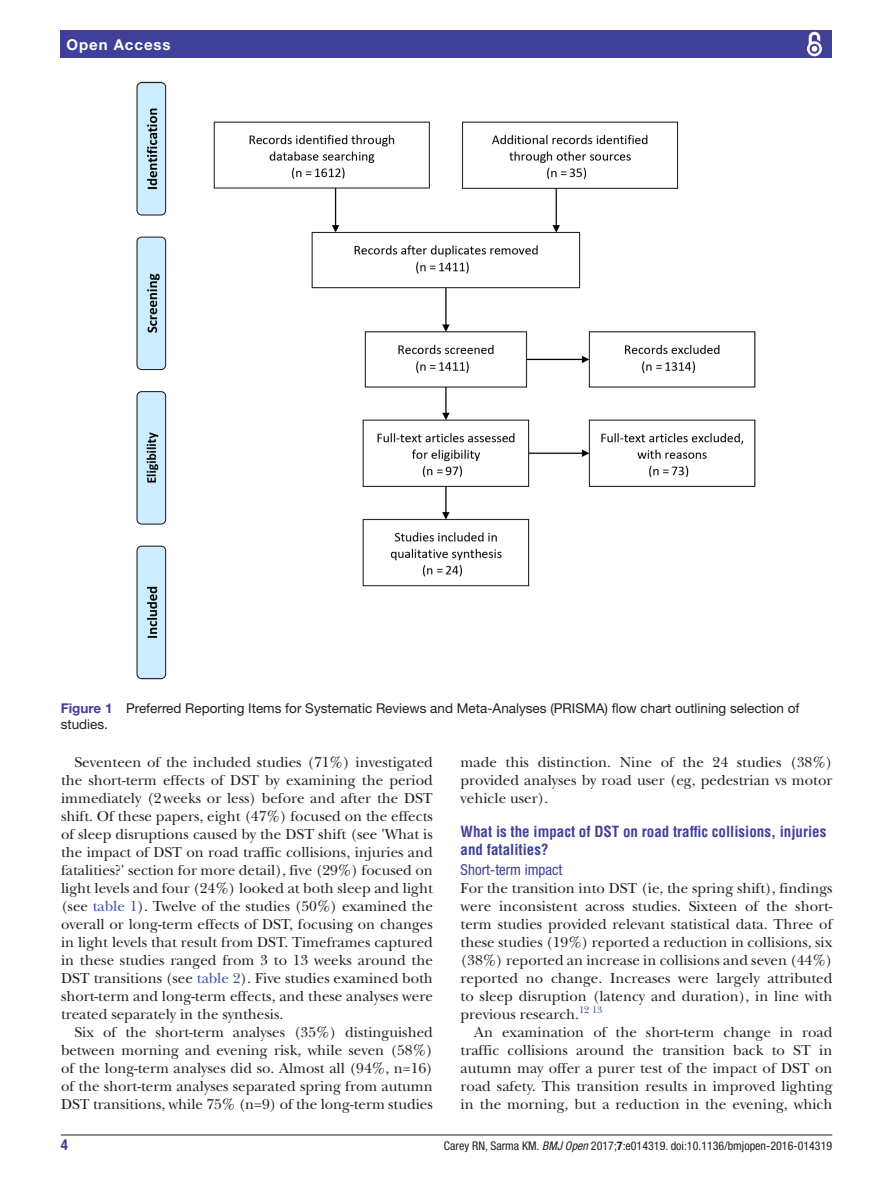
<style>
.page{position:relative;width:893px;height:1191px;background:#fff}
.page>*{position:absolute;margin:0;border:0;box-sizing:border-box;transform-origin:0 0}
.t1{font:15px/18px "New Baskerville";color:#231f20;text-align:justify}
.t2{font:700 condensed 15px "Helvetica LT Std";color:#414099}
.t3{font:condensed 15px "Helvetica Neue LT Std";color:#414099}
.t4{font:700 15px "Helvetica Neue LT Std";letter-spacing:.065em;color:#fff}
.t5{font:700 condensed 15px "Helvetica Neue LT Std";color:#414099}
.t6{font:13.5px/16.2px "Helvetica Neue LT Std";color:#231f20}
.t7{font:condensed 12px "Helvetica Neue LT Std";color:#231f20}
.t8{font:9.9px "New Baskerville";color:#3853a3}
.s1{font-weight:700;color:#414099}
.s2{color:#3853a3}
.s3{font-style:italic}
.s4{font-weight:700}
</style>
<div class="page">
<hr style="left:61px;top:1134px;width:771px;height:1px;background:#231f20">
<div style="left:61px;top:31px;width:771px;height:27px;background:#414099"></div>
<svg style="left:807px;top:31px;width:15px;height:26px"></svg>
<img style="left:136px;top:81px;width:620px;height:599px">
<p class="t4" style="left:66px;top:35px;width:106px">Open Access</p>
<p class="t6" style="left:61px;top:700px;width:740px"><span class="s1">Figure 1</span> Preferred Reporting Items for Systematic Reviews and Meta-Analyses (PRISMA) flow chart outlining selection of studies.</p>
<p class="t1" style="left:61px;top:753px;width:373px;text-indent:14px">Seventeen of the included studies (71%) investigated the short-term effects of DST by examining the period immediately (2weeks or less) before and after the DST shift. Of these papers, eight (47%) focused on the effects of sleep disruptions caused by the DST shift (see 'What is the impact of DST on road traffic collisions, injuries and fatalities?' section for more detail), five (29%) focused on light levels and four (24%) looked at both sleep and light (see <span class="s2">table 1</span>). Twelve of the studies (50%) examined the overall or long-term effects of DST, focusing on changes in light levels that result from DST. Timeframes captured in these studies ranged from 3 to 13 weeks around the DST transitions (see <span class="s2">table 2</span>). Five studies examined both short-term and long-term effects, and these analyses were treated separately in the synthesis.</p>
<p class="t1" style="left:61px;top:1023px;width:373px;text-indent:14px">Six of the short-term analyses (35%) distinguished between morning and evening risk, while seven (58%) of the long-term analyses did so. Almost all (94%, n=16) of the short-term analyses separated spring from autumn DST transitions, while 75% (n=9) of the long-term studies</p>
<p class="t1" style="left:461px;top:753px;width:373px">made this distinction. Nine of the 24 studies (38%) provided analyses by road user (eg, pedestrian vs motor vehicle user).</p>
<p class="t2" style="left:461px;top:822px;width:143px">What is the impact of DST</p>
<p class="t2" style="left:623px;top:822px;width:205px">on road traffic collisions, injuries</p>
<p class="t2" style="left:461px;top:840px;width:89px">and fatalities?</p>
<p class="t3" style="left:461px;top:861px;width:103px">Short-term impact</p>
<p class="t1" style="left:461px;top:879px;width:373px">For the transition into DST (ie, the spring shift), findings were inconsistent across studies. Sixteen of the short&shy;term studies provided relevant statistical data. Three of these studies (19%) reported a reduction in collisions, six (38%) reported an increase in collisions and seven (44%) reported no change. Increases were largely attributed to sleep disruption (latency and duration), in line with previous research.</p>
<p class="t8" style="left:579px;top:1003px;width:25px">12 13</p>
<p class="t1" style="left:461px;top:1023px;width:373px;text-indent:14px">An examination of the short-term change in road traffic collisions around the transition back to ST in autumn may offer a purer test of the impact of DST on road safety. This transition results in improved lighting in the morning, but a reduction in the evening, which</p>
<p class="t5" style="left:61px;top:1135px;width:9px">4</p>
<p class="t7" style="left:444px;top:1138px;width:390px">Carey RN, Sarma KM. <span class="s3">BMJ Open</span> 2017;<span class="s4">7</span>:e014319. doi:10.1136/bmjopen-2016-014319</p>
</div>
